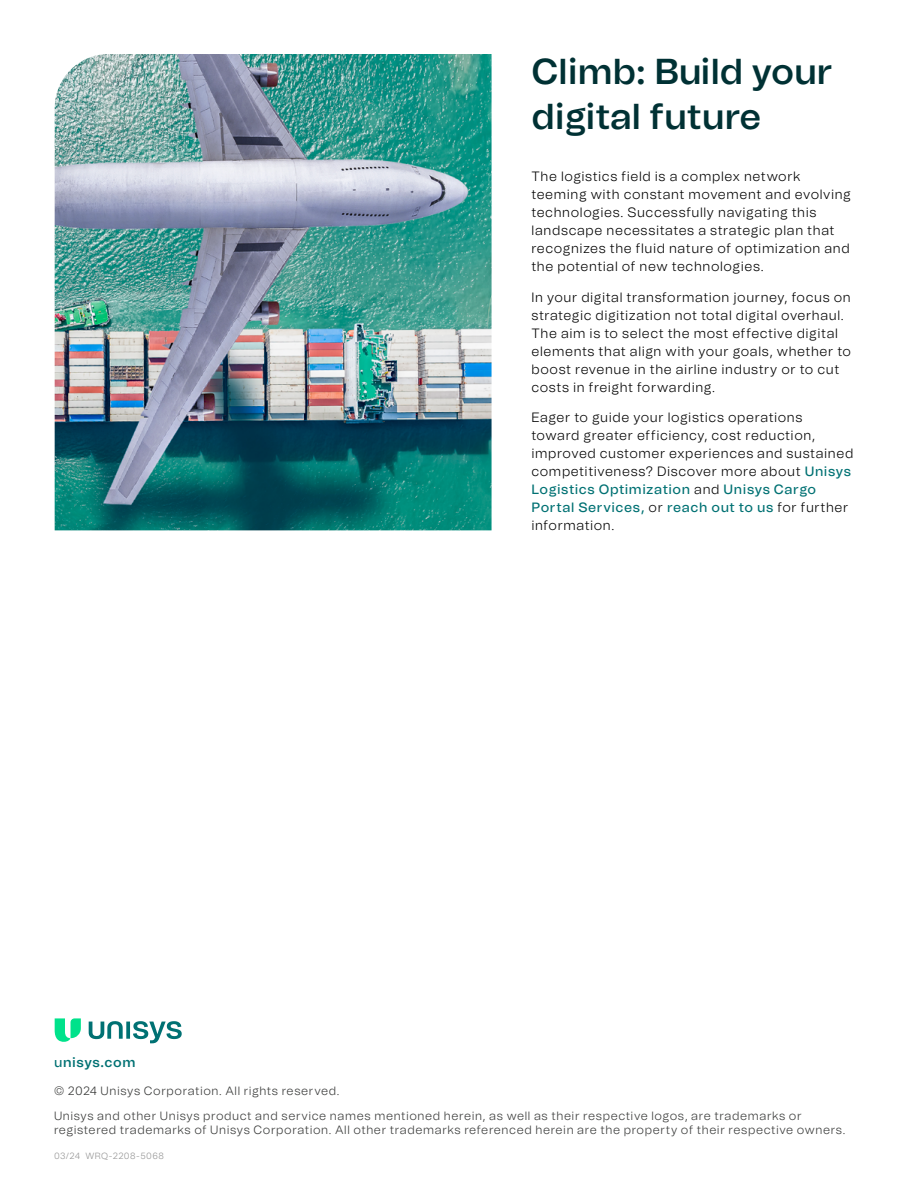
<style>
.page{position:relative;width:918px;height:1188px;background:#fff}
.page>*{position:absolute;margin:0;border:0;box-sizing:border-box;transform-origin:0 0}
.t1{font:600 36px/45px "Unisys";color:#003134}
.t2{font:300 13.5px/18px "Unisys";letter-spacing:.04em;color:#000}
.t3{font:600 13.5px "Unisys";letter-spacing:.045em;color:#007173}
.t4{font:300 12px/25px "Unisys";letter-spacing:.05em;color:#393a39}
.t5{font:300 9px "Unisys";letter-spacing:.055em;color:#949494}
.s1{font-weight:500;color:#007173}
.s2{font-weight:500}
</style>
<div class="page">
<svg style="left:55px;top:1018px;width:26px;height:24px"></svg>
<svg style="left:89px;top:1021px;width:93px;height:22px"></svg>
<img style="left:55px;top:54px;width:437px;height:476px">
<h1 class="t1" style="left:531px;top:48px;width:303px">Climb: Build your digital future</h1>
<p class="t2" style="left:531px;top:167px;width:321px">The logistics field is a complex network teeming with constant movement and evolving technologies. Successfully navigating this landscape necessitates a strategic plan that recognizes the fluid nature of optimization and the potential of new technologies.</p>
<p class="t2" style="left:531px;top:288px;width:321px">In your digital transformation journey, focus on strategic digitization not total digital overhaul.<br>The aim is to select the most effective digital elements that align with your goals, whether to boost revenue in the airline industry or to cut costs in freight forwarding.</p>
<p class="t2" style="left:531px;top:408px;width:323px">Eager to guide your logistics operations toward greater efficiency, cost reduction, improved customer experiences and sustained competitiveness? Discover more about <span class="s1">Unisys Logistics Optimization</span> and <span class="s1">Unisys Cargo Portal Services,</span> or <span class="s1">reach out to us</span> for further information.</p>
<p class="t3" style="left:54px;top:1053px;width:83px"><span class="s2">u</span>nisys.com</p>
<p class="t4" style="left:54px;top:1078px;width:749px">© 2024 Unisys Corporation. All rights reserved.<br>Unisys and other Unisys product and service names mentioned herein, as well as their respective logos, are trademarks or</p>
<p class="t4" style="left:54px;top:1117px;width:793px">registered trademarks of Unisys Corporation. All other trademarks referenced herein are the property of their respective owners.</p>
<p class="t5" style="left:54px;top:1150px;width:111px">03/24 WRQ-2208-5068</p>
</div>
